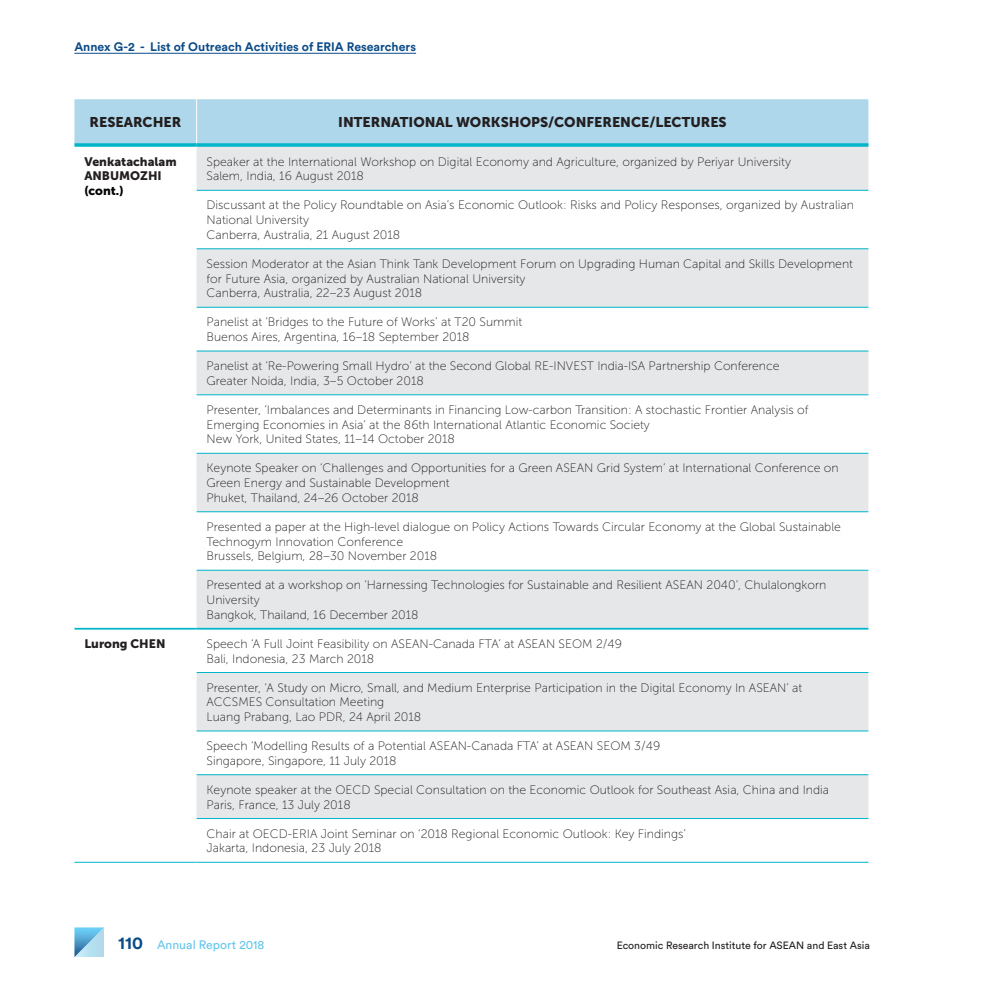
<style>
.page{position:relative;width:993px;height:993px;background:#fff}
.page>*{position:absolute;margin:0;border:0;box-sizing:border-box;transform-origin:0 0}
.t1{font:14px "Museo Sans 900";color:#231f20}
.t2{font:12.25px/14.7px "Museo Sans 100";color:#231f20}
.t3{font:700 12.25px "Circular Std";color:#0b4b87}
.t4{font:12.25px/14.7px "Museo Sans 900";color:#231f20}
.t5{font:12.25px "Circular Std";color:#66c6eb}
.t6{font:12.25px "Museo Sans 900";color:#000}
.t7{font:10.5px "Circular Std";color:#231f20}
.s1{font-weight:700;font-size:17.5px;color:#0b4b87}
</style>
<div class="page">
<div style="left:74px;top:99px;width:794px;height:44px;background:#afd7eb"></div>
<svg style="left:196px;top:147px;width:672px;height:671px;fill:#e6e7e9"></svg>
<hr style="left:196px;top:627px;width:672px;height:2px;background:#00b5c8">
<hr style="left:74px;top:627px;width:122px;height:2px;background:#00b5c8">
<hr style="left:196px;top:99px;width:1px;height:44px;background:#fff">
<svg style="left:74px;top:143px;width:122px;height:4px"></svg>
<svg style="left:196px;top:143px;width:672px;height:4px;background:#18b9cb"></svg>
<hr style="left:74px;top:861px;width:122px;height:1px;background:#00b5c8">
<hr style="left:196px;top:190px;width:672px;height:1px;background:#00b5c8">
<hr style="left:196px;top:248px;width:672px;height:1px;background:#00b5c8">
<hr style="left:196px;top:307px;width:672px;height:1px;background:#00b5c8">
<hr style="left:196px;top:350px;width:672px;height:1px;background:#00b5c8">
<hr style="left:196px;top:394px;width:672px;height:1px;background:#00b5c8">
<hr style="left:196px;top:453px;width:672px;height:1px;background:#00b5c8">
<hr style="left:196px;top:511px;width:672px;height:1px;background:#00b5c8">
<hr style="left:196px;top:569px;width:672px;height:1px;background:#00b5c8">
<hr style="left:196px;top:672px;width:672px;height:1px;background:#00b5c8">
<hr style="left:196px;top:730px;width:672px;height:1px;background:#00b5c8">
<hr style="left:196px;top:774px;width:672px;height:1px;background:#00b5c8">
<hr style="left:196px;top:818px;width:672px;height:1px;background:#00b5c8">
<hr style="left:196px;top:861px;width:672px;height:1px;background:#00b5c8">
<hr style="left:74px;top:53px;width:342px;height:1px;background:#0b4b87">
<svg style="left:74px;top:927px;width:30px;height:29px"></svg>
<p class="t3" style="left:74px;top:39px;width:343px">Annex G-2 - List of Outreach Activities of ERIA Researchers</p>
<p class="t1" style="left:90px;top:114px;width:93px">RESEARCHER</p>
<p class="t1" style="left:338px;top:114px;width:390px">INTERNATIONAL WORKSHOPS/CONFERENCE/LECTURES</p>
<p class="t4" style="left:84px;top:154px;width:94px">Venkatachalam<br>ANBUMOZHI</p>
<p class="t6" style="left:84px;top:184px;width:41px">(cont.)</p>
<p class="t2" style="left:206px;top:154px;width:585px">Speaker at the International Workshop on Digital Economy and Agriculture, organized by Periyar University<br>Salem, India, 16 August 2018</p>
<p class="t2" style="left:206px;top:198px;width:648px">Discussant at the Policy Roundtable on Asia’s Economic Outlook: Risks and Policy Responses, organized by Australian<br>National University<br>Canberra, Australia, 21 August 2018</p>
<p class="t2" style="left:206px;top:256px;width:648px">Session Moderator at the Asian Think Tank Development Forum on Upgrading Human Capital and Skills Development for Future Asia, organized by Australian National University<br>Canberra, Australia, 22–23 August 2018</p>
<p class="t2" style="left:206px;top:315px;width:317px">Panelist at ‘Bridges to the Future of Works’ at T20 Summit<br>Buenos Aires, Argentina, 16–18 September 2018</p>
<p class="t2" style="left:206px;top:358px;width:574px">Panelist at ‘Re-Powering Small Hydro’ at the Second Global RE-INVEST India-ISA Partnership Conference<br>Greater Noida, India, 3–5 October 2018</p>
<p class="t2" style="left:206px;top:402px;width:603px">Presenter, ‘Imbalances and Determinants in Financing Low-carbon Transition: A stochastic Frontier Analysis of<br>Emerging Economies in Asia’ at the 86th International Atlantic Economic Society<br>New York, United States, 11–14 October 2018</p>
<p class="t2" style="left:206px;top:461px;width:633px">Keynote Speaker on ‘Challenges and Opportunities for a Green ASEAN Grid System’ at International Conference on<br>Green Energy and Sustainable Development<br>Phuket, Thailand, 24–26 October 2018</p>
<p class="t2" style="left:206px;top:519px;width:635px">Presented a paper at the High-level dialogue on Policy Actions Towards Circular Economy at the Global Sustainable<br>Technogym Innovation Conference<br>Brussels, Belgium, 28–30 November 2018</p>
<p class="t2" style="left:206px;top:577px;width:621px">Presented at a workshop on ‘Harnessing Technologies for Sustainable and Resilient ASEAN 2040’, Chulalongkorn<br>University<br>Bangkok, Thailand, 16 December 2018</p>
<p class="t4" style="left:84px;top:636px;width:82px">Lurong CHEN</p>
<p class="t2" style="left:206px;top:636px;width:417px">Speech ‘A Full Joint Feasibility on ASEAN-Canada FTA’ at ASEAN SEOM 2/49<br>Bali, Indonesia, 23 March 2018</p>
<p class="t2" style="left:206px;top:680px;width:597px">Presenter, ‘A Study on Micro, Small, and Medium Enterprise Participation in the Digital Economy In ASEAN’ at<br>ACCSMES Consultation Meeting<br>Luang Prabang, Lao PDR, 24 April 2018</p>
<p class="t2" style="left:206px;top:738px;width:455px">Speech ‘Modelling Results of a Potential ASEAN-Canada FTA’ at ASEAN SEOM 3/49<br>Singapore, Singapore, 11 July 2018</p>
<p class="t2" style="left:206px;top:782px;width:624px">Keynote speaker at the OECD Special Consultation on the Economic Outlook for Southeast Asia, China and India<br>Paris, France, 13 July 2018</p>
<p class="t2" style="left:206px;top:826px;width:480px">Chair at OECD-ERIA Joint Seminar on ‘2018 Regional Economic Outlook: Key Findings’<br>Jakarta, Indonesia, 23 July 2018</p>
<p class="t5" style="left:118px;top:937px;width:148px"><span class="s1">110</span> Annual Report 2018</p>
<p class="t7" style="left:616px;top:938px;width:254px">Economic Research Institute for ASEAN and East Asia</p>
</div>
